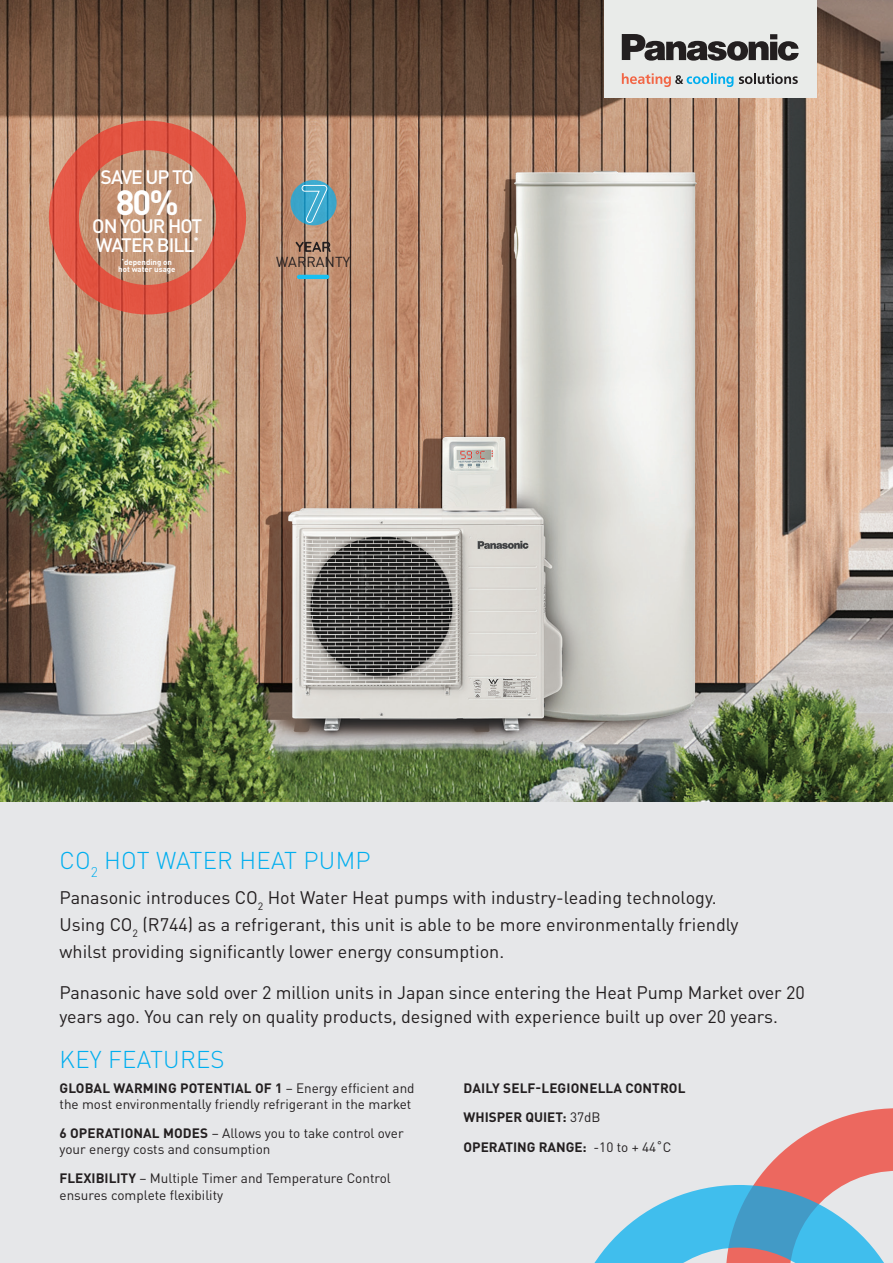
<style>
.page{position:relative;width:893px;height:1263px;background:#e6e7e9}
.page>*{position:absolute;margin:0;border:0;box-sizing:border-box;transform-origin:0 0}
.t1{font:700 34.65px "DINOT";color:#fff}
.Table_Title___Blue{font:300 24px "DINOT";letter-spacing:.01em;color:#00aeef}
.t2{font:500 19.2px "DINOT";letter-spacing:-.05em;color:#fff}
.Gray_Info_Heading{font:18px/27px "DINOT";letter-spacing:-.005em;color:#231f20}
.t3{font:14.4px "DINOT";color:#231f20}
.t4{font:13.5px/16.2px "DINOT";color:#231f20}
.t5{font:700 13.5px "DINOT";color:#231f20}
.t6{font:700 7.8px/7.8px "DINOT";color:#fff;text-align:center}
.s1{font-weight:700}
.s2{font-weight:400}
</style>
<div class="page">
<img style="left:0;top:0;width:893px;height:801px">
<svg style="left:594px;top:1108px;width:299px;height:155px"></svg>
<svg style="left:49px;top:121px;width:197px;height:193px;background:#cd7b63"></svg>
<svg style="left:290px;top:180px;width:47px;height:45px"></svg>
<hr style="left:297px;top:275px;width:32px;height:4px;background:#17c0f2;border-radius:2px">
<svg style="left:302px;top:185px;width:25px;height:38px"></svg>
<svg style="left:296px;top:242px;width:35px;height:10px"></svg>
<div style="left:604px;top:0;width:212px;height:98px;background:#e9ebe9"></div>
<svg style="left:622px;top:34px;width:177px;height:27px"></svg>
<svg style="left:622px;top:73px;width:111px;height:14px"></svg>
<svg style="left:739px;top:73px;width:59px;height:11px"></svg>
<p class="t2" style="left:101px;top:165px;width:95px">SAVE UP TO</p>
<p class="t1" style="left:116px;top:180px;width:64px">80%</p>
<p class="t2" style="left:92px;top:214px;width:111px">ON YOUR HOT</p>
<p class="t2" style="left:96px;top:232px;width:105px">WATER BILL<sup>*</sup></p>
<p class="t6" style="left:118px;top:258px;width:59px"><sup>*</sup>depending on hot water usage</p>
<p class="t3" style="left:276px;top:252px;width:76px">WARRANTY</p>
<p class="Table_Title___Blue" style="left:60px;top:845px;width:313px">CO<sub>2</sub> HOT WATER HEAT PUMP</p>
<p class="Gray_Info_Heading" style="left:60px;top:884px;width:681px">Panasonic introduces CO<sub>2</sub> Hot Water Heat pumps with industry-leading technology.<br>Using CO<sub>2</sub> (R744) as a refrigerant, this unit is able to be more environmentally friendly whilst providing significantly lower energy consumption.</p>
<p class="Gray_Info_Heading" style="left:60px;top:980px;width:747px;line-height:24px">Panasonic have sold over 2 million units in Japan since entering the Heat Pump Market over 20 years ago. You can rely on quality products, designed with experience built up over 20 years.</p>
<p class="Table_Title___Blue" style="left:60px;top:1045px;width:167px">KEY FEATURES</p>
<p class="t4" style="left:60px;top:1080px;width:357px"><span class="s1">GLOBAL WARMING POTENTIAL OF 1</span> – Energy efficient and the most environmentally friendly refrigerant in the market</p>
<p class="t4" style="left:60px;top:1125px;width:346px"><span class="s1">6 OPERATIONAL MODES</span> – Allows you to take control over your energy costs and consumption</p>
<p class="t4" style="left:60px;top:1170px;width:333px"><span class="s1">FLEXIBILITY</span> – Multiple Timer and Temperature Control ensures complete flexibility</p>
<p class="t5" style="left:464px;top:1079px;width:223px">DAILY SELF-LEGIONELLA CONTROL</p>
<p class="t5" style="left:463px;top:1108px;width:139px">WHISPER QUIET: <span class="s2">37dB</span></p>
<p class="t5" style="left:463px;top:1138px;width:210px">OPERATING RANGE: <span class="s2">-10 to + 44˚C</span></p>
</div>
